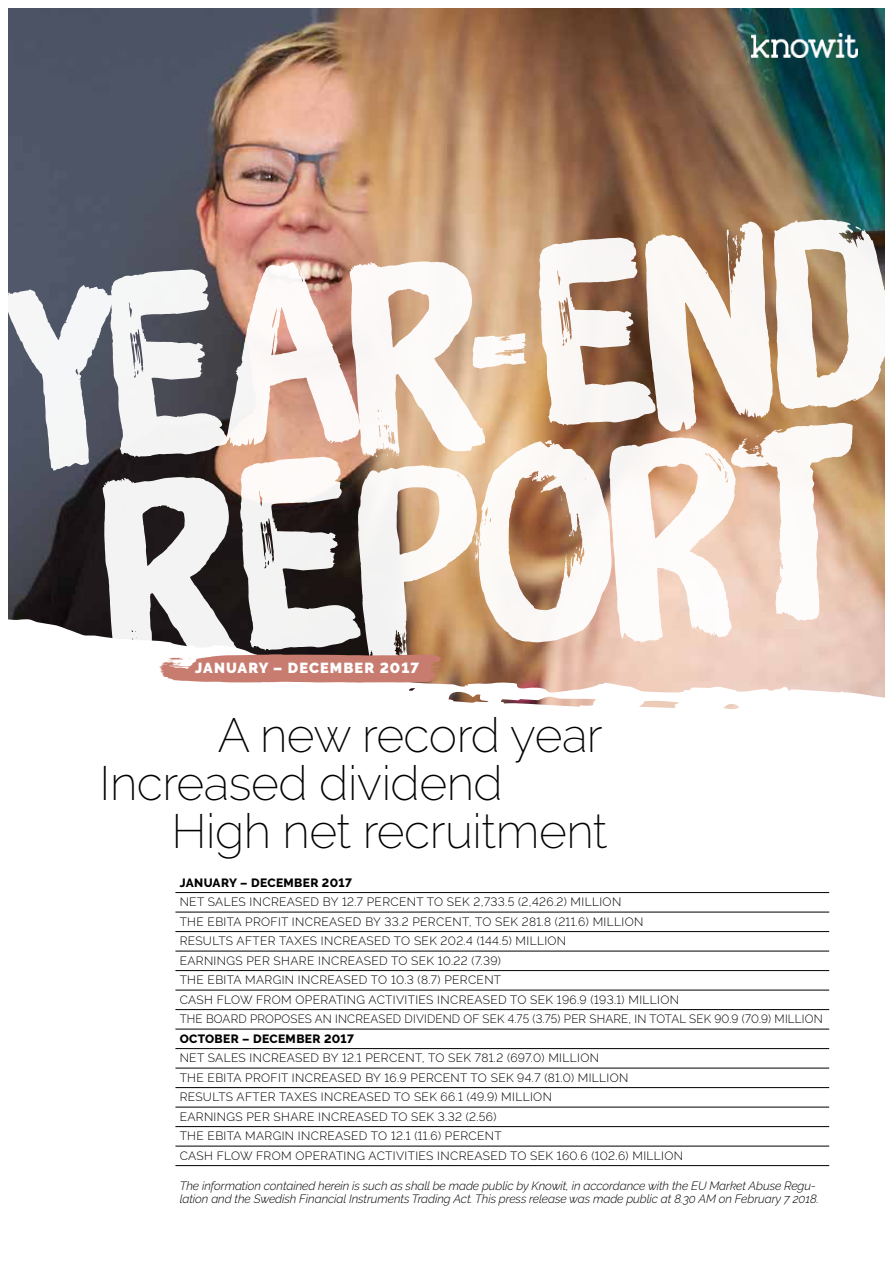
<style>
.page{position:relative;width:893px;height:1263px;background:#fff}
.page>*{position:absolute;margin:0;border:0;box-sizing:border-box;transform-origin:0 0}
.t1{font:262.5px "Brush Up";color:#fff}
.t2{font:254.55px "Brush Up";color:#fff}
.t3{font:200 48px/48px "Raleway";letter-spacing:-.01em;color:#000}
.t4{font:900 14.55px "Raleway";letter-spacing:.075em;color:#fff}
.t5{font:300 12px/19.5px "Raleway";letter-spacing:.03em;color:#000}
.t6{font:italic 300 12px/13.5px "Raleway";letter-spacing:-.005em;color:#000}
.t7{font:800 12px "Raleway";letter-spacing:.03em;color:#000}
</style>
<div class="page">
<img style="left:9px;top:9px;width:875px;height:604px">
<hr style="left:175px;top:892px;width:654px;height:1px;background:#000">
<hr style="left:175px;top:912px;width:654px;height:1px;background:#000">
<hr style="left:175px;top:931px;width:654px;height:1px;background:#000">
<hr style="left:175px;top:951px;width:654px;height:1px;background:#000">
<hr style="left:175px;top:970px;width:654px;height:1px;background:#000">
<hr style="left:175px;top:990px;width:654px;height:1px;background:#000">
<hr style="left:175px;top:1009px;width:654px;height:1px;background:#000">
<hr style="left:175px;top:1029px;width:654px;height:1px;background:#000">
<hr style="left:175px;top:1048px;width:654px;height:1px;background:#000">
<hr style="left:175px;top:1068px;width:654px;height:1px;background:#000">
<hr style="left:175px;top:1087px;width:654px;height:1px;background:#000">
<hr style="left:175px;top:1107px;width:654px;height:1px;background:#000">
<hr style="left:175px;top:1126px;width:654px;height:1px;background:#000">
<hr style="left:175px;top:1146px;width:654px;height:1px;background:#000">
<hr style="left:175px;top:1165px;width:654px;height:1px;background:#000">
<svg style="left:8px;top:613px;width:877px;height:97px"></svg>
<svg style="left:8px;top:635px;width:297px;height:75px"></svg>
<svg style="left:159px;top:654px;width:283px;height:29px;background:#c9877c"></svg>
<img style="left:752px;top:33px;width:106px;height:24px">
<h2 class="t2" style="left:-2px;top:228px;width:886px;rotate:-4deg">yeaR-end</h2>
<h1 class="t1" style="left:90px;top:418px;width:762px;rotate:-4deg">RePoRt</h1>
<p class="t4" style="left:195px;top:660px;width:226px">JANUARY – DECEMBER 2017</p>
<h3 class="t3" style="left:100px;top:711px;width:505px;text-indent:118px">A new record year<br>Increased dividend</h3>
<h3 class="t3" style="left:171px;top:807px;width:438px">High net recruitment</h3>
<p class="t7" style="left:180px;top:876px;width:174px">JANUARY – DECEMBER 2017</p>
<p class="t5" style="left:180px;top:892px;width:644px">NET SALES INCREASED BY 12.7 PERCENT TO SEK 2,733.5 (2,426.2) MILLION<br>THE EBITA PROFIT INCREASED BY 33.2 PERCENT, TO SEK 281.8 (211.6) MILLION<br>RESULTS AFTER TAXES INCREASED TO SEK 202.4 (144.5) MILLION<br>EARNINGS PER SHARE INCREASED TO SEK 10.22 (7.39)<br>THE EBITA MARGIN INCREASED TO 10.3 (8.7) PERCENT<br>CASH FLOW FROM OPERATING ACTIVITIES INCREASED TO SEK 196.9 (193.1) MILLION<br>THE BOARD PROPOSES AN INCREASED DIVIDEND OF SEK 4.75 (3.75) PER SHARE, IN TOTAL SEK 90.9 (70.9) MILLION</p>
<p class="t7" style="left:180px;top:1032px;width:176px">OCTOBER – DECEMBER 2017</p>
<p class="t5" style="left:180px;top:1048px;width:505px">NET SALES INCREASED BY 12.1 PERCENT, TO SEK 781.2 (697.0) MILLION<br>THE EBITA PROFIT INCREASED BY 16.9 PERCENT TO SEK 94.7 (81.0) MILLION RESULTS AFTER TAXES INCREASED TO SEK 66.1 (49.9) MILLION<br>EARNINGS PER SHARE INCREASED TO SEK 3.32 (2.56)<br>THE EBITA MARGIN INCREASED TO 12.1 (11.6) PERCENT<br>CASH FLOW FROM OPERATING ACTIVITIES INCREASED TO SEK 160.6 (102.6) MILLION</p>
<p class="t6" style="left:180px;top:1179px;width:641px">The information contained herein is such as shall be made public by Knowit, in accordance with the EU Market Abuse Regu&shy;lation and the Swedish Financial Instruments Trading Act. This press release was made public at 8.30 AM on February 7 2018.</p>
</div>
